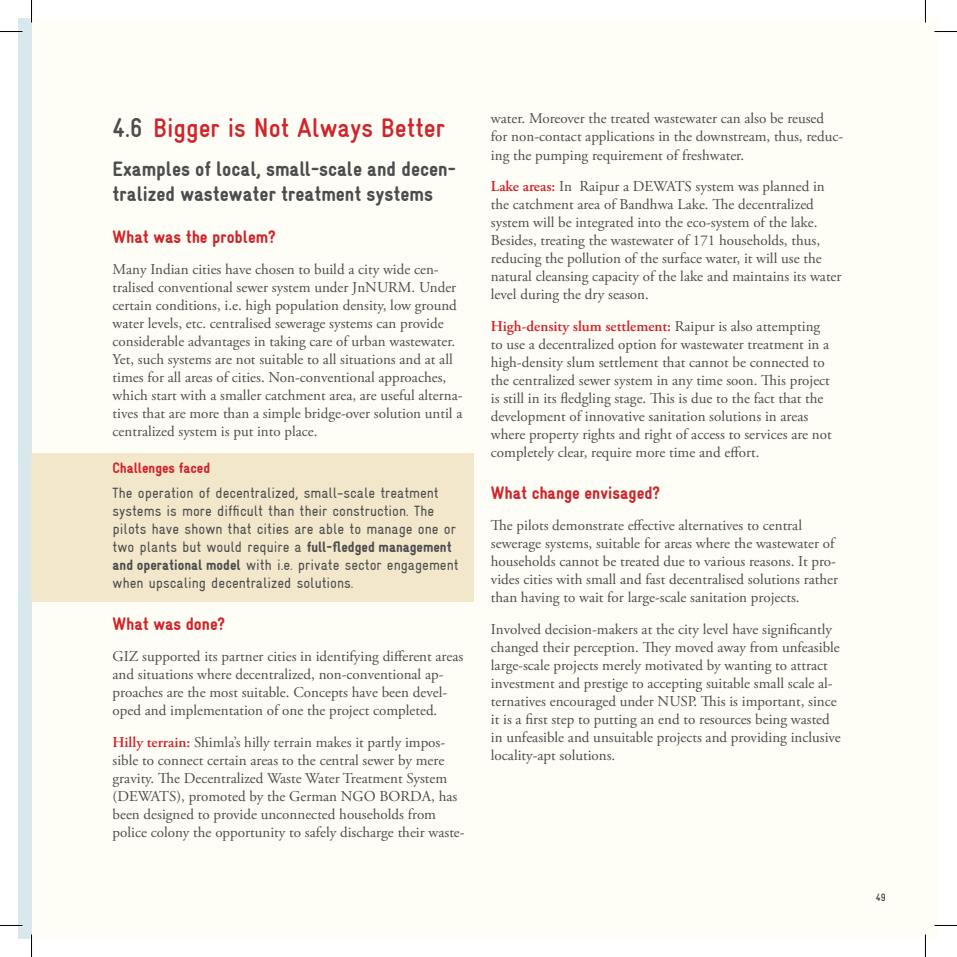
<style>
.page{position:relative;width:957px;height:957px;background:#fff}
.page>*{position:absolute;margin:0;border:0;box-sizing:border-box;transform-origin:0 0}
.t1{font:700 condensed 27px "Gravur";color:#d1232a}
.t2{font:900 condensed 21px/25.2px "Gravur";color:#4b4c4d}
.t3{font:900 condensed 18px "Gravur";color:#d1232a}
.t4{font:15px/18px "Adobe Garamond Pro";color:#4b4c4d}
.t5{font:condensed 15px/18px "Gravur";color:#4b4c4d}
.t6{font:900 condensed 15px "Gravur";color:#d1232a}
.t7{font:condensed 10.5px "Gravur";color:#231f20}
.s1{color:#4b4c4d}
.s2{font-weight:900}
.s3{font-weight:600;color:#d1232a}
</style>
<div class="page">
<div style="left:18px;top:18px;width:920px;height:920px;background:#fffef6"></div>
<div style="left:18px;top:18px;width:14px;height:920px;background:#d8e8ec"></div>
<div style="left:32px;top:453px;width:441px;height:148px;background:#f2e7cb"></div>
<hr style="left:0;top:924px;width:22px;height:2px;background:#fff">
<hr style="left:934px;top:924px;width:22px;height:2px;background:#fff">
<hr style="left:924px;top:0;width:2px;height:22px;background:#fff">
<hr style="left:924px;top:934px;width:2px;height:22px;background:#fff">
<svg style="left:0;top:31px;width:22px;height:1px"></svg>
<svg style="left:934px;top:31px;width:22px;height:1px"></svg>
<svg style="left:31px;top:0;width:1px;height:22px"></svg>
<svg style="left:31px;top:934px;width:1px;height:22px"></svg>
<h1 class="t1" style="left:112px;top:112px;width:334px"><span class="s1">4.6</span> Bigger is Not Always Better</h1>
<h2 class="t2" style="left:112px;top:156px;width:344px">Examples of local, small-scale and decen&shy;tralized wastewater treatment systems</h2>
<p class="t3" style="left:112px;top:226px;width:164px">What was the problem?</p>
<p class="t4" style="left:112px;top:261px;width:351px">Many Indian cities have chosen to build a city wide cen&shy;tralised conventional sewer system under JnNURM. Under certain conditions, i.e. high population density, low ground water levels, etc. centralised sewerage systems can provide considerable advantages in taking care of urban wastewater.<br>Yet, such systems are not suitable to all situations and at all times for all areas of cities. Non-conventional approaches, which start with a smaller catchment area, are useful alterna&shy;tives that are more than a simple bridge-over solution until a centralized system is put into place.</p>
<p class="t6" style="left:112px;top:459px;width:99px">Challenges faced</p>
<p class="t5" style="left:112px;top:483px;width:347px">The operation of decentralized, small-scale treatment systems is more difficult than their construction. The pilots have shown that cities are able to manage one or two plants but would require a <span class="s2">full-fledged management and operational model</span> with i.e. private sector engagement when upscaling decentralized solutions.</p>
<p class="t3" style="left:112px;top:613px;width:114px">What was done?</p>
<p class="t4" style="left:112px;top:647px;width:352px">GIZ supported its partner cities in identifying different areas and situations where decentralized, non-conventional ap&shy;proaches are the most suitable. Concepts have been devel&shy;oped and implementation of one the project completed.</p>
<p class="t4" style="left:112px;top:733px;width:353px"><span class="s3">Hilly terrain:</span> Shimla’s hilly terrain makes it partly impos&shy;sible to connect certain areas to the central sewer by mere gravity. The Decentralized Waste Water Treatment System (DEWATS), promoted by the German NGO BORDA, has been designed to provide unconnected households from police colony the opportunity to safely discharge their waste-</p>
<p class="t4" style="left:490px;top:110px;width:354px">water. Moreover the treated wastewater can also be reused for non-contact applications in the downstream, thus, reduc&shy;ing the pumping requirement of freshwater.</p>
<p class="t4" style="left:490px;top:178px;width:352px"><span class="s3">Lake areas:</span> In Raipur a DEWATS system was planned in the catchment area of Bandhwa Lake. The decentralized system will be integrated into the eco-system of the lake.<br>Besides, treating the wastewater of 171 households, thus, reducing the pollution of the surface water, it will use the natural cleansing capacity of the lake and maintains its water level during the dry season.</p>
<p class="t4" style="left:490px;top:317px;width:342px"><span class="s3">High-density slum settlement:</span> Raipur is also attempting to use a decentralized option for wastewater treatment in a high-density slum settlement that cannot be connected to the centralized sewer system in any time soon. This project is still in its fledgling stage. This is due to the fact that the development of innovative sanitation solutions in areas where property rights and right of access to services are not completely clear, require more time and effort.</p>
<p class="t3" style="left:490px;top:482px;width:170px">What change envisaged?</p>
<p class="t4" style="left:490px;top:517px;width:348px">The pilots demonstrate effective alternatives to central sewerage systems, suitable for areas where the wastewater of households cannot be treated due to various reasons. It pro&shy;vides cities with small and fast decentralised solutions rather than having to wait for large-scale sanitation projects.</p>
<p class="t4" style="left:490px;top:620px;width:351px">Involved decision-makers at the city level have significantly changed their perception. They moved away from unfeasible large-scale projects merely motivated by wanting to attract investment and prestige to accepting suitable small scale al&shy;ternatives encouraged under NUSP. This is important, since it is a first step to putting an end to resources being wasted in unfeasible and unsuitable projects and providing inclusive locality-apt solutions.</p>
<p class="t7" style="left:875px;top:891px;width:12px">49</p>
</div>
